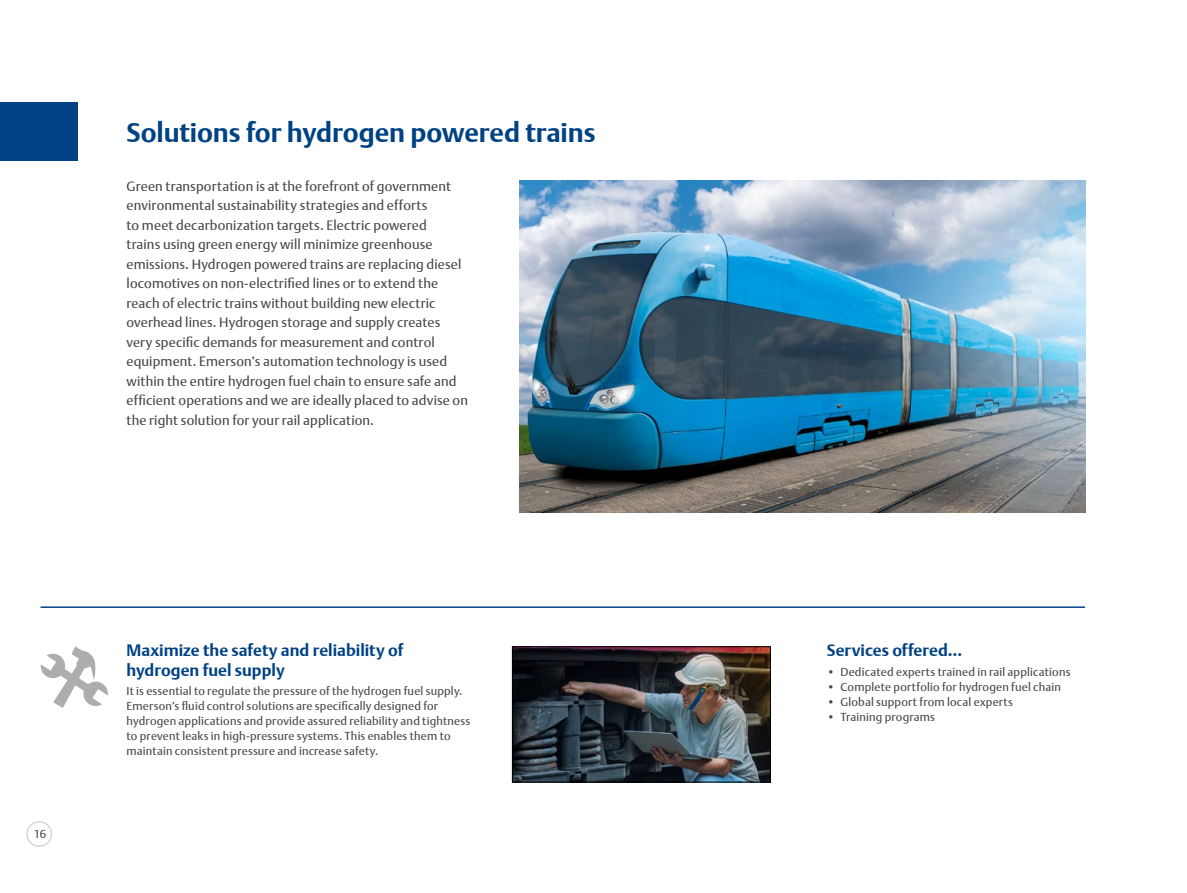
<style>
.page{position:relative;width:1187px;height:893px;background:#fff}
.page>*{position:absolute;margin:0;border:0;box-sizing:border-box;transform-origin:0 0}
.Internal_pages_title{font:700 27px "DTL Argo T";letter-spacing:-.005em;color:#004284}
.Subtitle_benefit_of{font:700 16.5px/19.5px "DTL Argo T";color:#004284}
.Body_text_9pt__Blue{font:13.5px/19.5px "DTL Argo T";letter-spacing:.01em;color:#474847}
.Body_text_benefit_of{font:11.55px/15px "DTL Argo T";letter-spacing:.015em;color:#474847}
.Bullets_Services_off{font:11.55px "DTL Argo T";letter-spacing:.015em;color:#474847}
.Page_number_left{font:11.55px "DTL Argo T";color:#474847}
</style>
<div class="page">
<div style="left:26px;top:821px;width:26px;height:26px;border:2px solid #d4d6d6;border-radius:50%"></div>
<div style="left:0;top:102px;width:77px;height:58px;background:#004284"></div>
<img style="left:514px;top:648px;width:254px;height:132px">
<div style="left:512px;top:646px;width:258px;height:136px;border:1px solid #000"></div>
<hr style="left:40px;top:606px;width:1044px;height:2px;background:#004284">
<svg style="left:41px;top:646px;width:67px;height:62px"></svg>
<img style="left:519px;top:180px;width:565px;height:333px">
<p class="Internal_pages_title" style="left:126px;top:116px;width:470px">Solutions for hydrogen powered trains</p>
<p class="Body_text_9pt__Blue" style="left:126px;top:176px;width:343px">Green transportation is at the forefront of government environmental sustainability strategies and efforts<br>to meet decarbonization targets. Electric powered<br>trains using green energy will minimize greenhouse emissions. Hydrogen powered trains are replacing diesel locomotives on non-electrified lines or to extend the reach of electric trains without building new electric overhead lines. Hydrogen storage and supply creates very specific demands for measurement and control equipment. Emerson’s automation technology is used within the entire hydrogen fuel chain to ensure safe and efficient operations and we are ideally placed to advise on the right solution for your rail application.</p>
<p class="Page_number_left" style="left:34px;top:827px;width:14px">16</p>
<p class="Subtitle_benefit_of" style="left:126px;top:640px;width:278px">Maximize the safety and reliability of hydrogen fuel supply</p>
<p class="Body_text_benefit_of" style="left:126px;top:683px;width:345px">It is essential to regulate the pressure of the hydrogen fuel supply.<br>Emerson’s fluid control solutions are specifically designed for hydrogen applications and provide assured reliability and tightness to prevent leaks in high-pressure systems. This enables them to maintain consistent pressure and increase safety.</p>
<p class="Subtitle_benefit_of" style="left:826px;top:640px;width:137px">Services offered…</p>
<p class="Bullets_Services_off" style="left:826px;top:665px;width:245px">• Dedicated experts trained in rail applications</p>
<p class="Bullets_Services_off" style="left:826px;top:680px;width:235px">• Complete portfolio for hydrogen fuel chain</p>
<p class="Bullets_Services_off" style="left:826px;top:695px;width:187px">• Global support from local experts</p>
<p class="Bullets_Services_off" style="left:826px;top:710px;width:109px">• Training programs</p>
</div>
